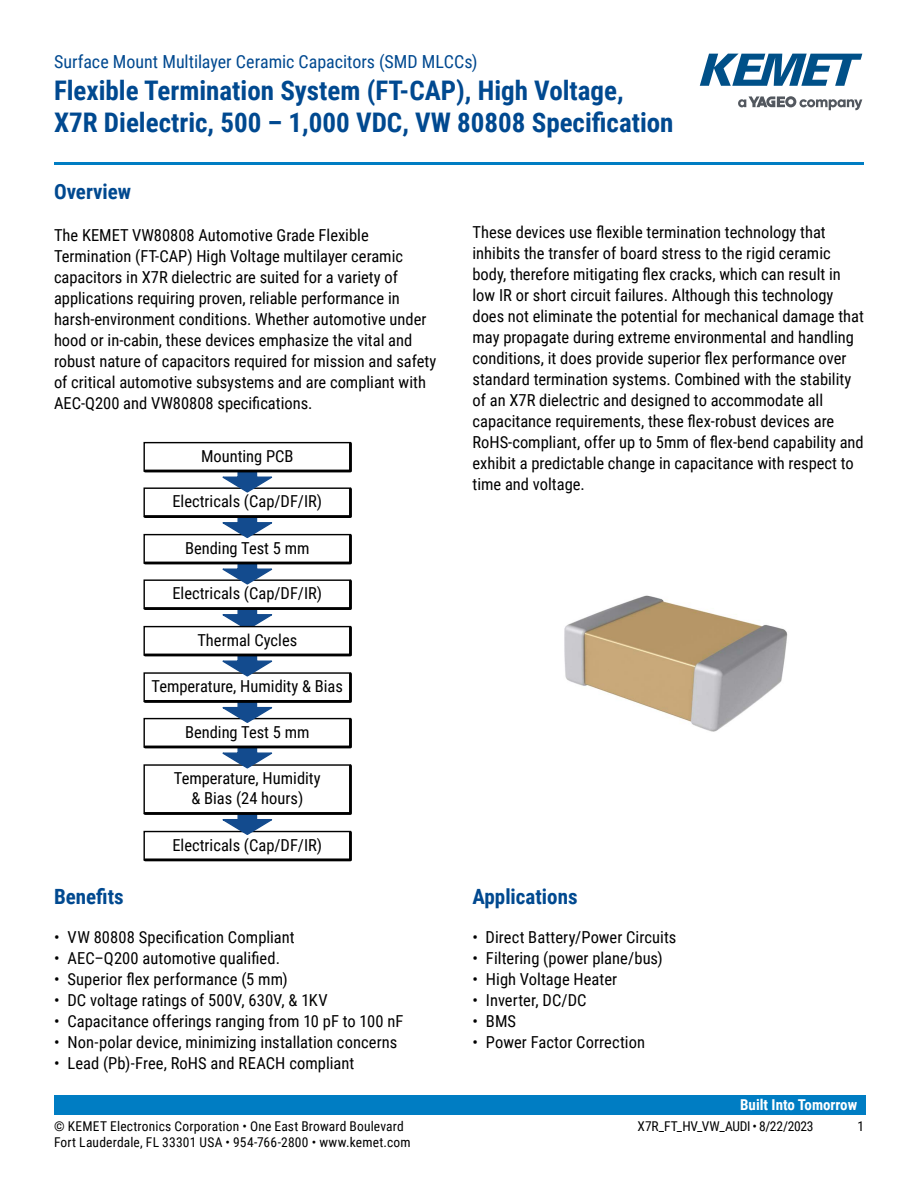
<style>
.page{position:relative;width:918px;height:1188px;background:#fff}
.page>*{position:absolute;margin:0;border:0;box-sizing:border-box;transform-origin:0 0}
.t1{font:700 27px/32.4px "Roboto Condensed";color:#004990}
.t2{font:700 21px "Roboto Condensed";color:#004990}
.t3{font:18px "Roboto Condensed";color:#004990}
.t4{font:16.5px/21px "Roboto Condensed";color:#000}
.t5{font:700 15px "Roboto Condensed";color:#fff}
.t6{font:13.5px "Roboto Condensed";letter-spacing:.015em;color:#000}
.t7{font:13.5px "Roboto Condensed";letter-spacing:-.02em;color:#000}
</style>
<div class="page">
<svg style="left:738px;top:96px;width:124px;height:14px"></svg>
<svg style="left:700px;top:54px;width:162px;height:32px"></svg>
<hr style="left:54px;top:162px;width:810px;height:3px;background:#007dc3">
<div style="left:54px;top:1095px;width:811px;height:20px;background:#007dc3"></div>
<img style="left:564px;top:595px;width:224px;height:137px">
<svg style="left:143px;top:441px;width:209px;height:421px"></svg>
<p class="t3" style="left:54px;top:48px;width:425px">Surface Mount Multilayer Ceramic Capacitors (SMD MLCCs)</p>
<h1 class="t1" style="left:54px;top:73px;width:621px">Flexible Termination System (FT-CAP), High Voltage,<br>X7R Dielectric, 500 – 1,000 VDC, VW 80808 Specification</h1>
<p class="t2" style="left:54px;top:177px;width:79px">Overview</p>
<p class="t4" style="left:54px;top:224px;width:384px">The KEMET VW80808 Automotive Grade Flexible Termination (FT-CAP) High Voltage multilayer ceramic capacitors in X7R dielectric are suited for a variety of applications requiring proven, reliable performance in harsh-environment conditions. Whether automotive under hood or in-cabin, these devices emphasize the vital and robust nature of capacitors required for mission and safety of critical automotive subsystems and are compliant with AEC-Q200 and VW80808 specifications.</p>
<p class="t4" style="left:473px;top:221px;width:393px">These devices use flexible termination technology that inhibits the transfer of board stress to the rigid ceramic body, therefore mitigating flex cracks, which can result in low IR or short circuit failures. Although this technology does not eliminate the potential for mechanical damage that may propagate during extreme environmental and handling conditions, it does provide superior flex performance over standard termination systems. Combined with the stability of an X7R dielectric and designed to accommodate all capacitance requirements, these flex-robust devices are RoHS-compliant, offer up to 5mm of flex-bend capability and exhibit a predictable change in capacitance with respect to time and voltage.</p>
<p class="t4" style="left:201px;top:445px;width:94px">Mounting PCB</p>
<p class="t4" style="left:172px;top:490px;width:151px">Electricals (Cap/DF/IR)</p>
<p class="t4" style="left:185px;top:537px;width:126px">Bending Test 5 mm</p>
<p class="t4" style="left:172px;top:582px;width:151px">Electricals (Cap/DF/IR)</p>
<p class="t4" style="left:197px;top:629px;width:101px">Thermal Cycles</p>
<p class="t4" style="left:152px;top:675px;width:193px">Temperature, Humidity &amp; Bias</p>
<p class="t4" style="left:185px;top:721px;width:126px">Bending Test 5 mm</p>
<p class="t4" style="left:174px;top:768px;width:148px;line-height:19.8px;text-align:center">Temperature, Humidity &amp; Bias (24 hours)</p>
<p class="t4" style="left:172px;top:834px;width:151px">Electricals (Cap/DF/IR)</p>
<p class="t2" style="left:54px;top:882px;width:71px">Benefits</p>
<p class="t4" style="left:54px;top:926px;width:242px">• VW 80808 Specification Compliant</p>
<p class="t4" style="left:54px;top:947px;width:228px">• AEC–Q200 automotive qualified.</p>
<p class="t4" style="left:54px;top:969px;width:235px">• Superior flex performance (5 mm)</p>
<p class="t4" style="left:54px;top:990px;width:275px">• DC voltage ratings of 500V, 630V, &amp; 1KV</p>
<p class="t4" style="left:54px;top:1011px;width:351px">• Capacitance offerings ranging from 10 pF to 100 nF</p>
<p class="t4" style="left:54px;top:1032px;width:345px">• Non-polar device, minimizing installation concerns</p>
<p class="t4" style="left:54px;top:1053px;width:302px">• Lead (Pb)-Free, RoHS and REACH compliant</p>
<p class="t2" style="left:472px;top:882px;width:107px">Applications</p>
<p class="t4" style="left:472px;top:926px;width:205px">• Direct Battery/Power Circuits</p>
<p class="t4" style="left:472px;top:947px;width:192px">• Filtering (power plane/bus)</p>
<p class="t4" style="left:472px;top:969px;width:146px">• High Voltage Heater</p>
<p class="t4" style="left:472px;top:990px;width:116px">• Inverter, DC/DC</p>
<p class="t4" style="left:472px;top:1011px;width:45px">• BMS</p>
<p class="t4" style="left:472px;top:1032px;width:174px">• Power Factor Correction</p>
<p class="t5" style="left:740px;top:1094px;width:119px">Built Into Tomorrow</p>
<p class="t6" style="left:54px;top:1116px;width:351px">© KEMET Electronics Corporation • One East Broward Boulevard</p>
<p class="t7" style="left:638px;top:1116px;width:178px">X7R_FT_HV_VW_AUDI • 8/22/2023</p>
<p class="t6" style="left:857px;top:1116px;width:8px">1</p>
<p class="t6" style="left:54px;top:1133px;width:358px">Fort Lauderdale, FL 33301 USA • 954-766-2800 • www.kemet.com</p>
</div>
